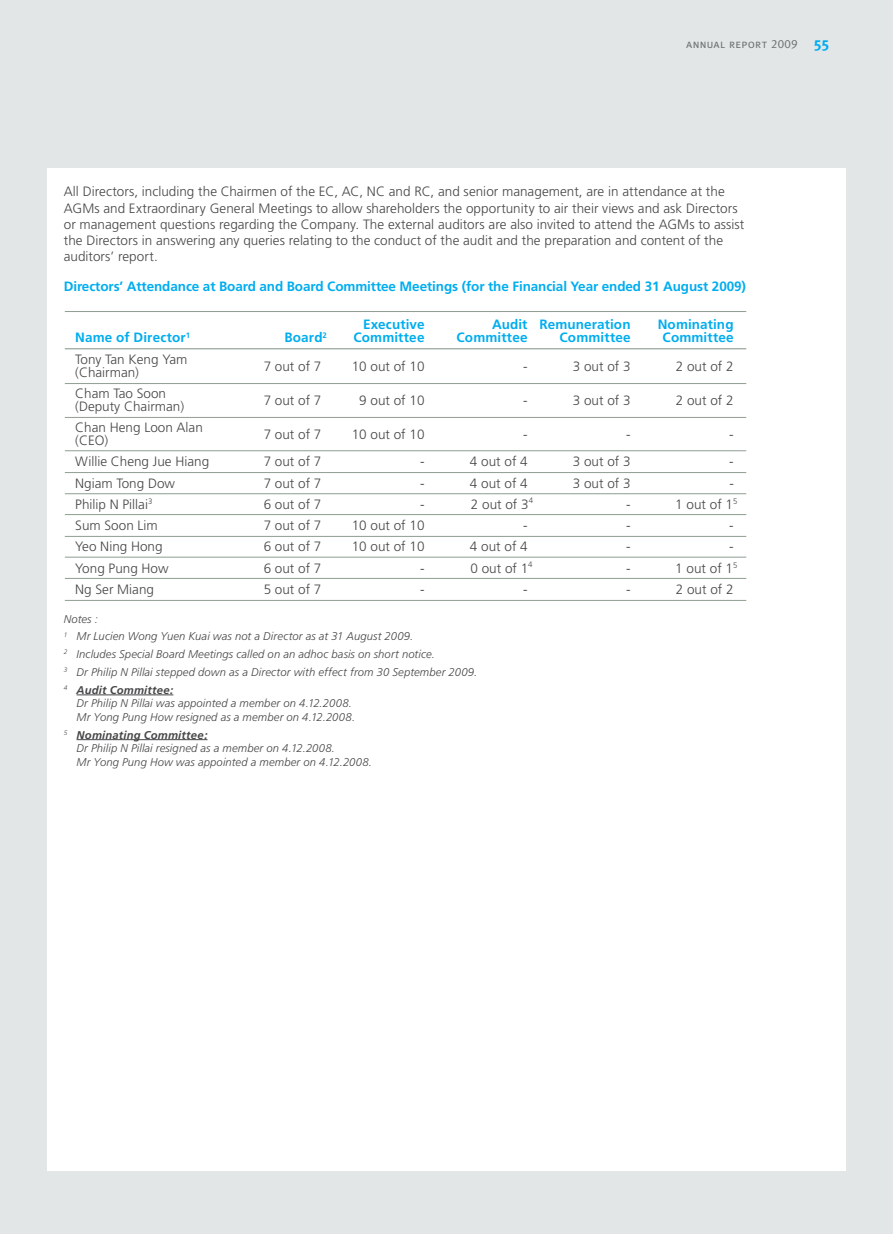
<style>
.page{position:relative;width:893px;height:1234px;background:#fff}
.page>*{position:absolute;margin:0;border:0;box-sizing:border-box;transform-origin:0 0}
.t1{font:300 13.5px/16.2px "Frutiger";color:#464648}
.t2{font:700 13.5px/13.5px "Frutiger";letter-spacing:.005em;color:#00adef;text-align:right}
.t3{font:12px "Meta Caps";letter-spacing:.015em;color:#6d6f71}
.t4{font:italic 300 11.25px/17.7px "Frutiger";letter-spacing:.01em;color:#464648}
.s1{font-family:"Meta";font-weight:700;font-size:15px;color:#00adef}
.s2{font-weight:700}
</style>
<div class="page">
<div style="left:0;top:0;width:893px;height:1233px;background:#e2e6e6"></div>
<div style="left:47px;top:168px;width:799px;height:1001px;background:#fff"></div>
<hr style="left:77px;top:694px;width:96px;height:1px;background:#464648">
<hr style="left:77px;top:739px;width:130px;height:1px;background:#464648">
<hr style="left:65px;top:383px;width:681px;height:1px;background:#8f9d90">
<hr style="left:65px;top:417px;width:681px;height:1px;background:#8f9d90">
<hr style="left:65px;top:450px;width:681px;height:1px;background:#8f9d90">
<hr style="left:65px;top:472px;width:681px;height:1px;background:#8f9d90">
<hr style="left:65px;top:493px;width:681px;height:1px;background:#8f9d90">
<hr style="left:65px;top:514px;width:681px;height:1px;background:#8f9d90">
<hr style="left:65px;top:536px;width:681px;height:1px;background:#8f9d90">
<hr style="left:65px;top:556px;width:681px;height:1px;background:#8f9d90">
<hr style="left:65px;top:578px;width:681px;height:1px;background:#8f9d90">
<hr style="left:65px;top:600px;width:681px;height:1px;background:#8f9d90">
<hr style="left:65px;top:348px;width:681px;height:1px;background:#8f9d90">
<hr style="left:65px;top:311px;width:681px;height:1px;background:#8f9d90">
<p class="t3" style="left:686px;top:37px;width:144px">annual report 2009 <span class="s1">55</span></p>
<p class="t1" style="left:64px;top:183px;width:682px">All Directors, including the Chairmen of the EC, AC, NC and RC, and senior management, are in attendance at the AGMs and Extraordinary General Meetings to allow shareholders the opportunity to air their views and ask Directors or management questions regarding the Company. The external auditors are also invited to attend the AGMs to assist the Directors in answering any queries relating to the conduct of the audit and the preparation and content of the auditors’ report.</p>
<p class="t2" style="left:64px;top:279px;width:684px">Directors’ Attendance at Board and Board Committee Meetings (for the Financial Year ended 31 August 2009)</p>
<p class="t2" style="left:75px;top:330px;width:116px">Name of Director<sup>1</sup></p>
<p class="t2" style="left:284px;top:330px;width:44px">Board<sup>2</sup></p>
<p class="t2" style="left:353px;top:317px;width:73px">Executive<br>Committee</p>
<p class="t2" style="left:457px;top:317px;width:72px">Audit<br>Committee</p>
<p class="t2" style="left:540px;top:317px;width:92px">Remuneration<br>Committee</p>
<p class="t2" style="left:658px;top:317px;width:77px;text-align:center">Nominating<br>Committee</p>
<p class="t1" style="left:75px;top:352px;width:114px;line-height:13.5px">Tony Tan Keng Yam (Chairman)</p>
<p class="t1" style="left:264px;top:358px;width:59px">7 out of 7</p>
<p class="t1" style="left:352px;top:358px;width:74px">10 out of 10</p>
<p class="t1" style="left:523px;top:358px;width:6px">-</p>
<p class="t1" style="left:573px;top:358px;width:59px">3 out of 3</p>
<p class="t1" style="left:676px;top:358px;width:59px">2 out of 2</p>
<p class="t1" style="left:75px;top:386px;width:110px;line-height:13.5px">Cham Tao Soon (Deputy Chairman)</p>
<p class="t1" style="left:264px;top:392px;width:59px">7 out of 7</p>
<p class="t1" style="left:359px;top:392px;width:67px">9 out of 10</p>
<p class="t1" style="left:523px;top:392px;width:6px">-</p>
<p class="t1" style="left:573px;top:392px;width:59px">3 out of 3</p>
<p class="t1" style="left:676px;top:392px;width:59px">2 out of 2</p>
<p class="t1" style="left:75px;top:420px;width:129px;line-height:13.5px">Chan Heng Loon Alan (CEO)</p>
<p class="t1" style="left:264px;top:426px;width:59px">7 out of 7</p>
<p class="t1" style="left:352px;top:426px;width:74px">10 out of 10</p>
<p class="t1" style="left:523px;top:426px;width:6px">-</p>
<p class="t1" style="left:626px;top:426px;width:6px">-</p>
<p class="t1" style="left:729px;top:426px;width:6px">-</p>
<p class="t1" style="left:75px;top:453px;width:135px">Willie Cheng Jue Hiang</p>
<p class="t1" style="left:264px;top:453px;width:59px">7 out of 7</p>
<p class="t1" style="left:420px;top:453px;width:6px">-</p>
<p class="t1" style="left:470px;top:453px;width:59px">4 out of 4</p>
<p class="t1" style="left:573px;top:453px;width:59px">3 out of 3</p>
<p class="t1" style="left:729px;top:453px;width:6px">-</p>
<p class="t1" style="left:75px;top:474px;width:101px">Ngiam Tong Dow</p>
<p class="t1" style="left:264px;top:474px;width:59px">7 out of 7</p>
<p class="t1" style="left:420px;top:474px;width:6px">-</p>
<p class="t1" style="left:470px;top:474px;width:59px">4 out of 4</p>
<p class="t1" style="left:573px;top:474px;width:59px">3 out of 3</p>
<p class="t1" style="left:729px;top:474px;width:6px">-</p>
<p class="t1" style="left:75px;top:496px;width:79px">Philip N Pillai<sup>3</sup></p>
<p class="t1" style="left:264px;top:496px;width:59px">6 out of 7</p>
<p class="t1" style="left:420px;top:496px;width:6px">-</p>
<p class="t1" style="left:471px;top:496px;width:64px">2 out of 3<sup>4</sup></p>
<p class="t1" style="left:626px;top:496px;width:6px">-</p>
<p class="t1" style="left:675px;top:496px;width:64px">1 out of 1<sup>5</sup></p>
<p class="t1" style="left:75px;top:517px;width:84px">Sum Soon Lim</p>
<p class="t1" style="left:264px;top:517px;width:59px">7 out of 7</p>
<p class="t1" style="left:352px;top:517px;width:74px">10 out of 10</p>
<p class="t1" style="left:523px;top:517px;width:6px">-</p>
<p class="t1" style="left:626px;top:517px;width:6px">-</p>
<p class="t1" style="left:729px;top:517px;width:6px">-</p>
<p class="t1" style="left:75px;top:538px;width:89px">Yeo Ning Hong</p>
<p class="t1" style="left:264px;top:538px;width:59px">6 out of 7</p>
<p class="t1" style="left:352px;top:538px;width:74px">10 out of 10</p>
<p class="t1" style="left:470px;top:538px;width:59px">4 out of 4</p>
<p class="t1" style="left:626px;top:538px;width:6px">-</p>
<p class="t1" style="left:729px;top:538px;width:6px">-</p>
<p class="t1" style="left:75px;top:560px;width:95px">Yong Pung How</p>
<p class="t1" style="left:264px;top:560px;width:59px">6 out of 7</p>
<p class="t1" style="left:420px;top:560px;width:6px">-</p>
<p class="t1" style="left:470px;top:560px;width:64px">0 out of 1<sup>4</sup></p>
<p class="t1" style="left:626px;top:560px;width:6px">-</p>
<p class="t1" style="left:675px;top:560px;width:64px">1 out of 1<sup>5</sup></p>
<p class="t1" style="left:75px;top:581px;width:80px">Ng Ser Miang</p>
<p class="t1" style="left:264px;top:581px;width:59px">5 out of 7</p>
<p class="t1" style="left:420px;top:581px;width:6px">-</p>
<p class="t1" style="left:523px;top:581px;width:6px">-</p>
<p class="t1" style="left:626px;top:581px;width:6px">-</p>
<p class="t1" style="left:676px;top:581px;width:59px">2 out of 2</p>
<p class="t4" style="left:64px;top:609px;width:415px">Notes :<br><sup>1</sup> Mr Lucien Wong Yuen Kuai was not a Director as at 31 August 2009.<br><sup>2</sup> Includes Special Board Meetings called on an adhoc basis on short notice.<br><sup>3</sup> Dr Philip N Pillai stepped down as a Director with effect from 30 September 2009.<br><sup>4</sup> <span class="s2">Audit Committee:</span></p>
<p class="t4" style="left:77px;top:696px;width:280px;line-height:13.5px">Dr Philip N Pillai was appointed a member on 4.12.2008.<br>Mr Yong Pung How resigned as a member on 4.12.2008.</p>
<p class="t4" style="left:77px;top:727px;width:297px;line-height:13.5px;text-indent:-13px"><sup>5</sup> <span class="s2">Nominating Committee:<br></span>Dr Philip N Pillai resigned as a member on 4.12.2008.<br>Mr Yong Pung How was appointed a member on 4.12.2008.</p>
</div>
